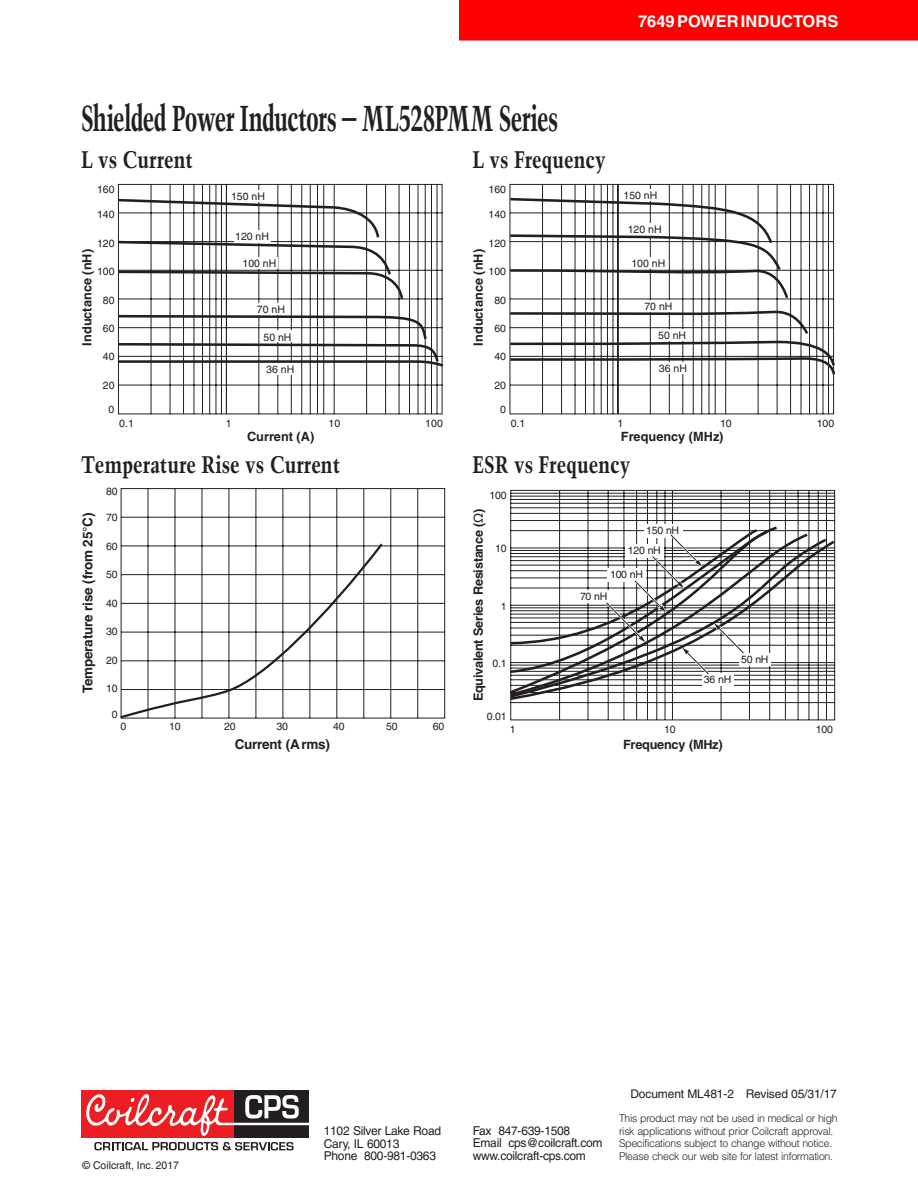
<style>
.page{position:relative;width:918px;height:1188px;background:#fff}
.page>*{position:absolute;margin:0;border:0;box-sizing:border-box;transform-origin:0 0}
.t1{font:700 condensed 36px "Trump Mediaeval";letter-spacing:-.03em;color:#231f20;scale:.8 1}
.t2{font:700 condensed 24px "Trump Mediaeval";color:#231f20}
.t3{font:700 16.5px "Helvetica";color:#fff}
.t4{font:700 13.5px "Helvetica";letter-spacing:-.015em;color:#231f20}
.t5{font:700 12.75px "Helvetica";color:#231f20}
.t6{font:700 12.75px "Helvetica";letter-spacing:-.02em;color:#231f20}
.t7{font:12.15px/12.8px "Helvetica";letter-spacing:-.02em;color:#231f20}
.t8{font:12px "Helvetica";letter-spacing:-.01em;color:#231f20}
.t9{font:300 10.65px/12.8px "Helvetica";letter-spacing:-.03em;color:#231f20}
.t10{font:10.65px "Helvetica";color:#231f20}
.t11{font:10.5px "Helvetica";color:#231f20}
</style>
<div class="page">
<div style="left:459px;top:0;width:459px;height:40px;background:#f00"></div>
<div style="left:234px;top:1090px;width:75px;height:48px;background:#231f20"></div>
<div style="left:81px;top:1090px;width:153px;height:48px;background:#ed1d24"></div>
<svg style="left:86px;top:1094px;width:223px;height:42px"></svg>
<svg style="left:94px;top:1142px;width:200px;height:8px"></svg>
<svg style="left:120px;top:488px;width:325px;height:231px"></svg>
<svg style="left:120px;top:541px;width:265px;height:178px"></svg>
<svg style="left:509px;top:184px;width:326px;height:231px"></svg>
<div style="left:623px;top:189px;width:36px;height:12px;background:#fff"></div>
<svg style="left:509px;top:197px;width:327px;height:180px"></svg>
<svg style="left:118px;top:184px;width:325px;height:231px"></svg>
<svg style="left:117px;top:197px;width:327px;height:172px"></svg>
<div style="left:264px;top:364px;width:33px;height:11px;background:#fff"></div>
<div style="left:262px;top:331px;width:32px;height:11px;background:#fff"></div>
<div style="left:255px;top:303px;width:32px;height:11px;background:#fff"></div>
<div style="left:234px;top:230px;width:37px;height:13px;background:#fff"></div>
<div style="left:230px;top:190px;width:36px;height:12px;background:#fff"></div>
<svg style="left:117px;top:239px;width:288px;height:63px"></svg>
<svg style="left:510px;top:490px;width:325px;height:231px"></svg>
<svg style="left:510px;top:538px;width:326px;height:164px"></svg>
<svg style="left:510px;top:536px;width:319px;height:164px"></svg>
<svg style="left:510px;top:524px;width:270px;height:7px"></svg>
<svg style="left:510px;top:527px;width:260px;height:4px"></svg>
<svg style="left:510px;top:531px;width:300px;height:167px"></svg>
<h3 class="t3" style="left:638px;top:11px;width:202px">7649 POWER INDUCTORS</h3>
<h1 class="t1" style="left:81px;top:95px;width:598px">Shielded Power Inductors – ML528PMM Series</h1>
<h2 class="t2" style="left:81px;top:144px;width:113px">L vs Current</h2>
<h2 class="t2" style="left:472px;top:144px;width:135px">L vs Frequency</h2>
<p class="t11" style="left:97px;top:183px;width:19px">160</p>
<p class="t11" style="left:97px;top:209px;width:19px">140</p>
<p class="t11" style="left:97px;top:237px;width:19px">120</p>
<p class="t11" style="left:97px;top:265px;width:19px">100</p>
<p class="t11" style="left:103px;top:294px;width:13px">80</p>
<p class="t11" style="left:103px;top:322px;width:13px">60</p>
<p class="t11" style="left:103px;top:351px;width:13px">40</p>
<p class="t11" style="left:103px;top:379px;width:13px">20</p>
<p class="t11" style="left:109px;top:403px;width:7px">0</p>
<p class="t5" style="left:79px;top:346px;width:98px;rotate:-90deg">Inductance (nH)</p>
<p class="t11" style="left:231px;top:190px;width:35px">150 nH</p>
<p class="t11" style="left:235px;top:230px;width:35px">120 nH</p>
<p class="t11" style="left:243px;top:258px;width:35px">100 nH</p>
<p class="t11" style="left:257px;top:303px;width:30px">70 nH</p>
<p class="t11" style="left:264px;top:331px;width:30px">50 nH</p>
<p class="t11" style="left:266px;top:364px;width:30px">36 nH</p>
<p class="t11" style="left:489px;top:183px;width:19px">160</p>
<p class="t11" style="left:489px;top:209px;width:19px">140</p>
<p class="t11" style="left:489px;top:237px;width:19px">120</p>
<p class="t11" style="left:489px;top:265px;width:19px">100</p>
<p class="t11" style="left:494px;top:294px;width:13px">80</p>
<p class="t11" style="left:494px;top:322px;width:13px">60</p>
<p class="t11" style="left:494px;top:351px;width:13px">40</p>
<p class="t11" style="left:494px;top:379px;width:13px">20</p>
<p class="t11" style="left:500px;top:403px;width:7px">0</p>
<p class="t5" style="left:471px;top:346px;width:98px;rotate:-90deg">Inductance (nH)</p>
<p class="t11" style="left:624px;top:189px;width:35px">150 nH</p>
<p class="t11" style="left:628px;top:223px;width:35px">120 nH</p>
<p class="t11" style="left:631px;top:258px;width:35px">100 nH</p>
<p class="t11" style="left:644px;top:300px;width:30px">70 nH</p>
<p class="t11" style="left:658px;top:329px;width:30px">50 nH</p>
<p class="t11" style="left:659px;top:362px;width:30px">36 nH</p>
<p class="t11" style="left:119px;top:417px;width:16px">0.1</p>
<p class="t11" style="left:226px;top:417px;width:7px">1</p>
<p class="t11" style="left:329px;top:417px;width:13px">10</p>
<p class="t11" style="left:425px;top:417px;width:19px">100</p>
<p class="t5" style="left:247px;top:429px;width:69px">Current (A)</p>
<p class="t11" style="left:511px;top:417px;width:16px">0.1</p>
<p class="t11" style="left:617px;top:417px;width:7px">1</p>
<p class="t11" style="left:720px;top:417px;width:13px">10</p>
<p class="t11" style="left:817px;top:417px;width:19px">100</p>
<p class="t5" style="left:621px;top:429px;width:104px">Frequency (MHz)</p>
<h2 class="t2" style="left:81px;top:449px;width:261px">Temperature Rise vs Current</h2>
<h2 class="t2" style="left:472px;top:449px;width:159px">ESR vs Frequency</h2>
<p class="t11" style="left:106px;top:485px;width:13px">80</p>
<p class="t11" style="left:106px;top:511px;width:13px">70</p>
<p class="t11" style="left:106px;top:540px;width:13px">60</p>
<p class="t11" style="left:106px;top:568px;width:13px">50</p>
<p class="t11" style="left:106px;top:597px;width:13px">40</p>
<p class="t11" style="left:106px;top:625px;width:13px">30</p>
<p class="t11" style="left:106px;top:654px;width:13px">20</p>
<p class="t11" style="left:489px;top:489px;width:19px">100</p>
<p class="t6" style="left:471px;top:701px;width:194px;rotate:-90deg">Equivalent Series Resistance ( )</p>
<p class="t4" style="left:80px;top:693px;width:182px;rotate:-90deg">Temperature rise (from 25°C)</p>
<p class="t11" style="left:646px;top:524px;width:35px">150 nH</p>
<p class="t11" style="left:495px;top:542px;width:13px">10</p>
<p class="t11" style="left:628px;top:545px;width:35px">120 nH</p>
<p class="t11" style="left:610px;top:568px;width:35px">100 nH</p>
<p class="t11" style="left:580px;top:591px;width:29px">70 nH</p>
<p class="t11" style="left:501px;top:600px;width:7px">1</p>
<p class="t11" style="left:492px;top:657px;width:16px">0.1</p>
<p class="t11" style="left:106px;top:682px;width:13px">10</p>
<p class="t11" style="left:112px;top:708px;width:7px">0</p>
<p class="t11" style="left:487px;top:710px;width:21px">0.01</p>
<p class="t11" style="left:704px;top:673px;width:29px">36 nH</p>
<p class="t11" style="left:741px;top:653px;width:29px">50 nH</p>
<p class="t11" style="left:120px;top:720px;width:7px">0</p>
<p class="t11" style="left:277px;top:720px;width:13px">30</p>
<p class="t11" style="left:169px;top:720px;width:13px">10</p>
<p class="t11" style="left:224px;top:720px;width:13px">20</p>
<p class="t11" style="left:333px;top:720px;width:13px">40</p>
<p class="t11" style="left:386px;top:720px;width:13px">50</p>
<p class="t11" style="left:433px;top:720px;width:13px">60</p>
<p class="t11" style="left:510px;top:723px;width:7px">1</p>
<p class="t11" style="left:664px;top:723px;width:13px">10</p>
<p class="t11" style="left:816px;top:723px;width:19px">100</p>
<p class="t4" style="left:235px;top:736px;width:97px">Current (Arms)</p>
<p class="t6" style="left:623px;top:737px;width:101px">Frequency (MHz)</p>
<p class="t8" style="left:630px;top:1087px;width:208px">Document ML481-2 Revised 05/31/17</p>
<p class="t10" style="left:83px;top:1159px;width:98px">© Coilcraft, Inc. 2017</p>
<p class="t7" style="left:324px;top:1124px;width:119px">1102 Silver Lake Road<br>Cary, IL 60013<br>Phone 800-981-0363</p>
<p class="t7" style="left:473px;top:1124px;width:131px">Fax 847-639-1508<br>Email cps@coilcraft.com www.coilcraft-cps.com</p>
<p class="t9" style="left:619px;top:1112px;width:220px">This product may not be used in medical or high risk applications without prior Coilcraft approval.<br>Specifications subject to change without notice.<br>Please check our web site for latest information.</p>
</div>
